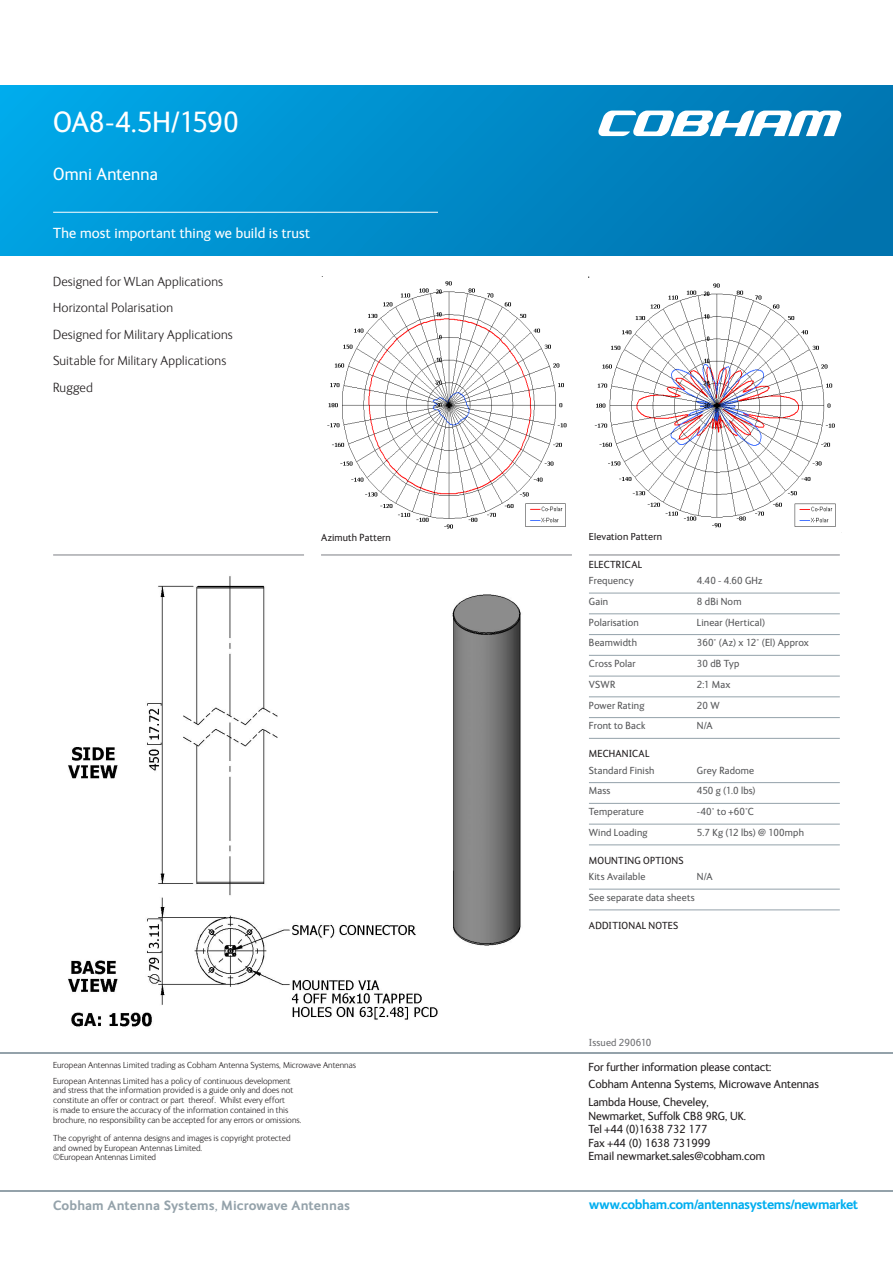
<style>
.page{position:relative;width:893px;height:1263px;background:#fff}
.page>*{position:absolute;margin:0;border:0;box-sizing:border-box;transform-origin:0 0}
.t1{font:30px "FS Ingrid";letter-spacing:-.015em;color:#fff}
.Header__sub{font:18px "FS Ingrid";letter-spacing:.005em;color:#fff}
.themostimportant{font:15px "FS Ingrid";letter-spacing:.015em;color:#fff}
.t2{font:300 13.5px "FS Ingrid";letter-spacing:.01em;color:#231f20}
.baseline_blue{font:700 13.5px "FS Ingrid";letter-spacing:-.035em;color:#00aeef}
.baseline_grey{font:700 13.5px "FS Ingrid";letter-spacing:.005em;color:#94a2aa}
.address{font:12px/13.5px "FS Ingrid";color:#231f20}
.tech__grey_rule{font:10.5px "FS Ingrid";letter-spacing:.015em;color:#57585a}
.Tech_subhead{font:10.5px "FS Ingrid";letter-spacing:.02em;color:#231f20}
.Tech_subhead-2{font:10.5px "FS Ingrid";letter-spacing:.01em;color:#6c6d70}
.disclaimer{font:300 9px/9.8px "FS Ingrid";color:#231f20}
</style>
<div class="page">
<hr style="left:53px;top:554px;width:251px;height:2px;background:#a8a9ad">
<hr style="left:321px;top:554px;width:251px;height:2px;background:#a8a9ad">
<hr style="left:589px;top:554px;width:251px;height:2px;background:#a8a9ad">
<hr style="left:0;top:1191px;width:893px;height:1px;background:#94a2aa">
<div style="left:0;top:85px;width:893px;height:170px;background:linear-gradient(to right,#01a6e6,#0071ad)"></div>
<svg style="left:597px;top:111px;width:245px;height:25px"></svg>
<hr style="left:53px;top:212px;width:385px;height:1px;background:#fff">
<hr style="left:589px;top:593px;width:251px;height:1px;background:#94a2aa">
<hr style="left:589px;top:613px;width:251px;height:1px;background:#94a2aa">
<hr style="left:589px;top:634px;width:251px;height:1px;background:#94a2aa">
<hr style="left:589px;top:655px;width:251px;height:1px;background:#94a2aa">
<hr style="left:589px;top:676px;width:251px;height:1px;background:#94a2aa">
<hr style="left:589px;top:696px;width:251px;height:1px;background:#94a2aa">
<hr style="left:589px;top:717px;width:251px;height:1px;background:#94a2aa">
<hr style="left:589px;top:738px;width:251px;height:1px;background:#94a2aa">
<hr style="left:589px;top:782px;width:251px;height:1px;background:#94a2aa">
<hr style="left:589px;top:803px;width:251px;height:1px;background:#94a2aa">
<hr style="left:589px;top:824px;width:251px;height:1px;background:#94a2aa">
<hr style="left:589px;top:844px;width:251px;height:1px;background:#94a2aa">
<hr style="left:589px;top:889px;width:251px;height:1px;background:#94a2aa">
<hr style="left:589px;top:909px;width:251px;height:1px;background:#94a2aa">
<hr style="left:0;top:1052px;width:893px;height:2px;background:#94a2aa">
<img style="left:68px;top:576px;width:453px;height:451px">
<img style="left:321px;top:276px;width:246px;height:253px">
<img style="left:589px;top:276px;width:247px;height:252px">
<p class="t1" style="left:53px;top:106px;width:187px">OA8-4.5H/1590</p>
<p class="Header__sub" style="left:53px;top:165px;width:106px">Omni Antenna</p>
<p class="themostimportant" style="left:53px;top:225px;width:258px">The most important thing we build is trust</p>
<p class="t2" style="left:53px;top:275px;width:171px">Designed for WLan Applications</p>
<p class="t2" style="left:53px;top:301px;width:122px">Horizontal Polarisation</p>
<p class="t2" style="left:53px;top:328px;width:181px">Designed for Military Applications</p>
<p class="t2" style="left:53px;top:354px;width:175px">Suitable for Military Applications</p>
<p class="t2" style="left:53px;top:381px;width:41px">Rugged</p>
<p class="Tech_subhead" style="left:321px;top:531px;width:71px">Azimuth Pattern</p>
<p class="Tech_subhead" style="left:589px;top:531px;width:75px">Elevation Pattern</p>
<p class="Tech_subhead" style="left:589px;top:559px;width:55px">ELECTRICAL</p>
<p class="tech__grey_rule" style="left:589px;top:575px;width:47px">Frequency</p>
<p class="tech__grey_rule" style="left:697px;top:575px;width:67px">4.40 - 4.60 GHz</p>
<p class="tech__grey_rule" style="left:589px;top:596px;width:21px">Gain</p>
<p class="tech__grey_rule" style="left:697px;top:596px;width:46px">8 dBi Nom</p>
<p class="tech__grey_rule" style="left:589px;top:617px;width:52px">Polarisation</p>
<p class="tech__grey_rule" style="left:697px;top:617px;width:70px">Linear (Hertical)</p>
<p class="tech__grey_rule" style="left:589px;top:637px;width:50px">Beamwidth</p>
<p class="tech__grey_rule" style="left:697px;top:637px;width:113px">360° (Az) x 12° (El) Approx</p>
<p class="tech__grey_rule" style="left:589px;top:658px;width:48px">Cross Polar</p>
<p class="tech__grey_rule" style="left:697px;top:658px;width:44px">30 dB Typ</p>
<p class="tech__grey_rule" style="left:589px;top:679px;width:28px">VSWR</p>
<p class="tech__grey_rule" style="left:697px;top:679px;width:35px">2:1 Max</p>
<p class="tech__grey_rule" style="left:589px;top:700px;width:57px">Power Rating</p>
<p class="tech__grey_rule" style="left:697px;top:700px;width:24px">20 W</p>
<p class="tech__grey_rule" style="left:589px;top:720px;width:58px">Front to Back</p>
<p class="tech__grey_rule" style="left:697px;top:720px;width:17px">N/A</p>
<p class="Tech_subhead" style="left:589px;top:748px;width:62px">MECHANICAL</p>
<p class="tech__grey_rule" style="left:589px;top:765px;width:67px">Standard Finish</p>
<p class="tech__grey_rule" style="left:697px;top:765px;width:59px">Grey Radome</p>
<p class="tech__grey_rule" style="left:589px;top:785px;width:23px">Mass</p>
<p class="tech__grey_rule" style="left:697px;top:785px;width:60px">450 g (1.0 lbs)</p>
<p class="tech__grey_rule" style="left:589px;top:806px;width:56px">Temperature</p>
<p class="tech__grey_rule" style="left:697px;top:806px;width:58px">-40° to +60°C</p>
<p class="tech__grey_rule" style="left:589px;top:827px;width:60px">Wind Loading</p>
<p class="tech__grey_rule" style="left:697px;top:827px;width:109px">5.7 Kg (12 lbs) @ 100mph</p>
<p class="Tech_subhead" style="left:589px;top:855px;width:96px">MOUNTING OPTIONS</p>
<p class="tech__grey_rule" style="left:589px;top:871px;width:58px">Kits Available</p>
<p class="tech__grey_rule" style="left:697px;top:871px;width:17px">N/A</p>
<p class="tech__grey_rule" style="left:589px;top:892px;width:107px">See separate data sheets</p>
<p class="Tech_subhead" style="left:589px;top:920px;width:91px">ADDITIONAL NOTES</p>
<p class="Tech_subhead-2" style="left:589px;top:1037px;width:64px">Issued 290610</p>
<p class="disclaimer" style="left:53px;top:1060px;width:304px">European Antennas Limited trading as Cobham Antenna Systems, Microwave Antennas</p>
<p class="disclaimer" style="left:53px;top:1076px;width:250px">European Antennas Limited has a policy of continuous development and stress that the information provided is a guide only and does not constitute an offer or contract or part thereof. Whilst every effort<br>is made to ensure the accuracy of the information contained in this brochure, no responsibility can be accepted for any errors or omissions.</p>
<p class="disclaimer" style="left:53px;top:1133px;width:239px">The copyright of antenna designs and images is copyright protected and owned by European Antennas Limited.<br>©European Antennas Limited</p>
<p class="baseline_grey" style="left:53px;top:1197px;width:298px">Cobham Antenna Systems, Microwave Antennas</p>
<p class="address" style="left:589px;top:1060px;width:184px">For further information please contact:</p>
<p class="address" style="left:589px;top:1078px;width:232px">Cobham Antenna Systems, Microwave Antennas</p>
<p class="address" style="left:589px;top:1095px;width:178px">Lambda House, Cheveley,<br>Newmarket, Suffolk CB8 9RG, UK.<br>Tel +44 (0)1638 732 177<br>Fax +44 (0) 1638 731999<br>Email newmarket.sales@cobham.com</p>
<p class="baseline_blue" style="left:589px;top:1197px;width:270px">www.cobham.com/antennasystems/newmarket</p>
</div>
